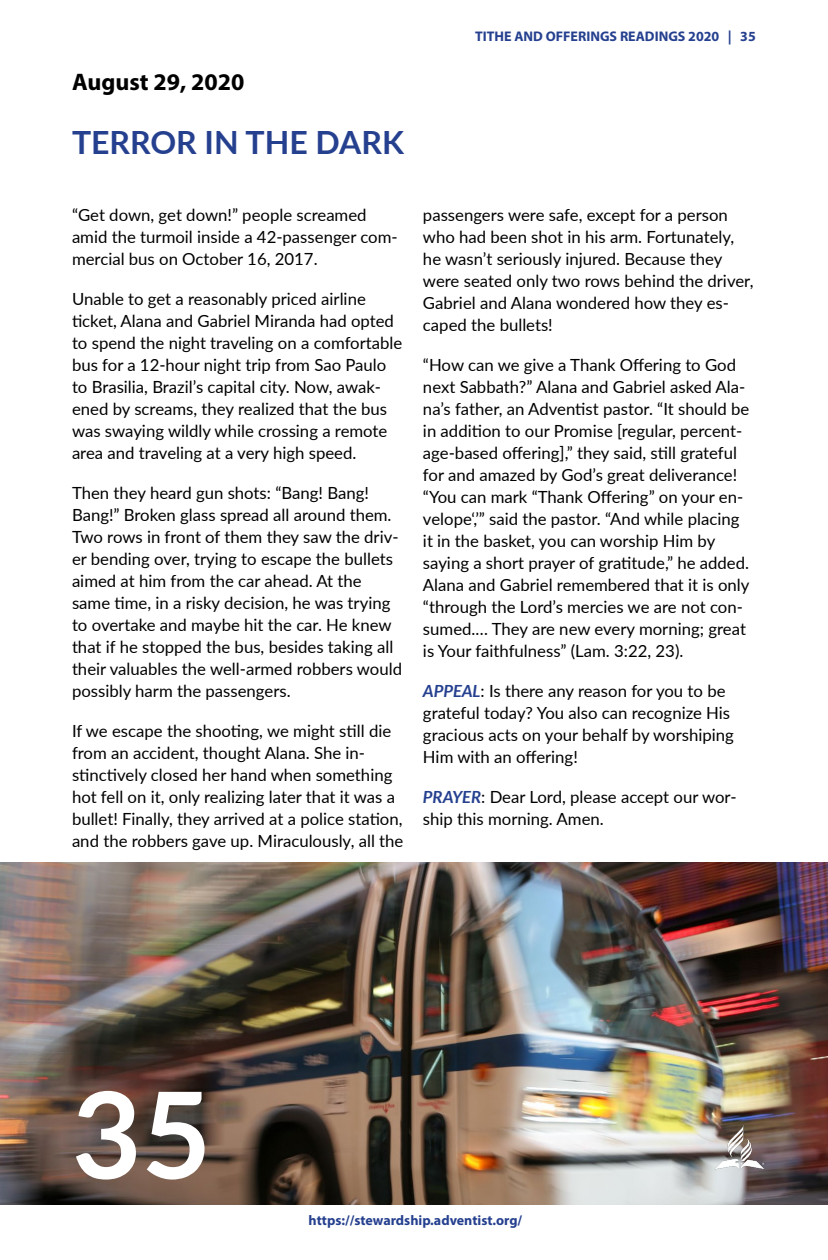
<style>
.page{position:relative;width:828px;height:1260px;background:#fff}
.page>*{position:absolute;margin:0;border:0;box-sizing:border-box;transform-origin:0 0}
.t1{font:700 120px "Lato";color:#fff}
.t2{font:700 32px "Lato";color:#25408f}
.t3{font:700 24px "Myriad Pro";color:#000}
.t4{font:16.8px/22px "Lato";color:#000}
.t5{font:700 14px "Myriad Pro";color:#25408f}
.s1{font-weight:700;font-style:italic;color:#25408f}
</style>
<div class="page">
<img style="left:0;top:862px;width:828px;height:342px">
<img style="left:706px;top:1110px;width:68px;height:68px">
<h3 class="t3" style="left:72px;top:66px;width:174px">August 29, 2020</h3>
<h2 class="t2" style="left:72px;top:119px;width:333px">TERROR IN THE DARK</h2>
<p class="t5" style="left:475px;top:27px;width:282px">TITHE AND OFFERINGS READINGS 2020 | 35</p>
<p class="t4" style="left:72px;top:203px;width:327px">“Get down, get down!” people screamed amid the turmoil inside a 42-passenger com&shy;mercial bus on October 16, 2017.</p>
<p class="t4" style="left:72px;top:287px;width:332px">Unable to get a reasonably priced airline ticket, Alana and Gabriel Miranda had opted to spend the night traveling on a comfortable bus for a 12-hour night trip from Sao Paulo to Brasilia, Brazil’s capital city. Now, awak&shy;ened by screams, they realized that the bus was swaying wildly while crossing a remote area and traveling at a very high speed.</p>
<p class="t4" style="left:72px;top:481px;width:332px">Then they heard gun shots: “Bang! Bang!<br>Bang!” Broken glass spread all around them.<br>Two rows in front of them they saw the driv&shy;er bending over, trying to escape the bullets aimed at him from the car ahead. At the same time, in a risky decision, he was trying to overtake and maybe hit the car. He knew that if he stopped the bus, besides taking all their valuables the well-armed robbers would possibly harm the passengers.</p>
<p class="t4" style="left:72px;top:719px;width:333px">If we escape the shooting, we might still die from an accident, thought Alana. She in&shy;stinctively closed her hand when something hot fell on it, only realizing later that it was a bullet! Finally, they arrived at a police station, and the robbers gave up. Miraculously, all the</p>
<p class="t4" style="left:423px;top:203px;width:332px">passengers were safe, except for a person who had been shot in his arm. Fortunately, he wasn’t seriously injured. Because they were seated only two rows behind the driver, Gabriel and Alana wondered how they es&shy;caped the bullets!</p>
<p class="t4" style="left:423px;top:353px;width:328px">“How can we give a Thank Offering to God next Sabbath?” Alana and Gabriel asked Ala&shy;na’s father, an Adventist pastor. “It should be in addition to our Promise [regular, percent&shy;age-based offering],” they said, still grateful for and amazed by God’s great deliverance! “You can mark “Thank Offering” on your en&shy;velope‘,’” said the pastor. “And while placing it in the basket, you can worship Him by saying a short prayer of gratitude,” he added.<br>Alana and Gabriel remembered that it is only “through the Lord’s mercies we are not con&shy;sumed.… They are new every morning; great is Your faithfulness” (Lam. 3:22, 23).</p>
<p class="t4" style="left:423px;top:679px;width:312px"><span class="s1">APPEAL</span>: Is there any reason for you to be grateful today? You also can recognize His gracious acts on your behalf by worshiping Him with an offering!</p>
<p class="t4" style="left:423px;top:785px;width:315px"><span class="s1">PRAYER</span>: Dear Lord, please accept our wor&shy;ship this morning. Amen.</p>
<h1 class="t1" style="left:72px;top:1047px;width:141px">35</h1>
<p class="t5" style="left:309px;top:1211px;width:215px">https://stewardship.adventist.org/</p>
</div>
